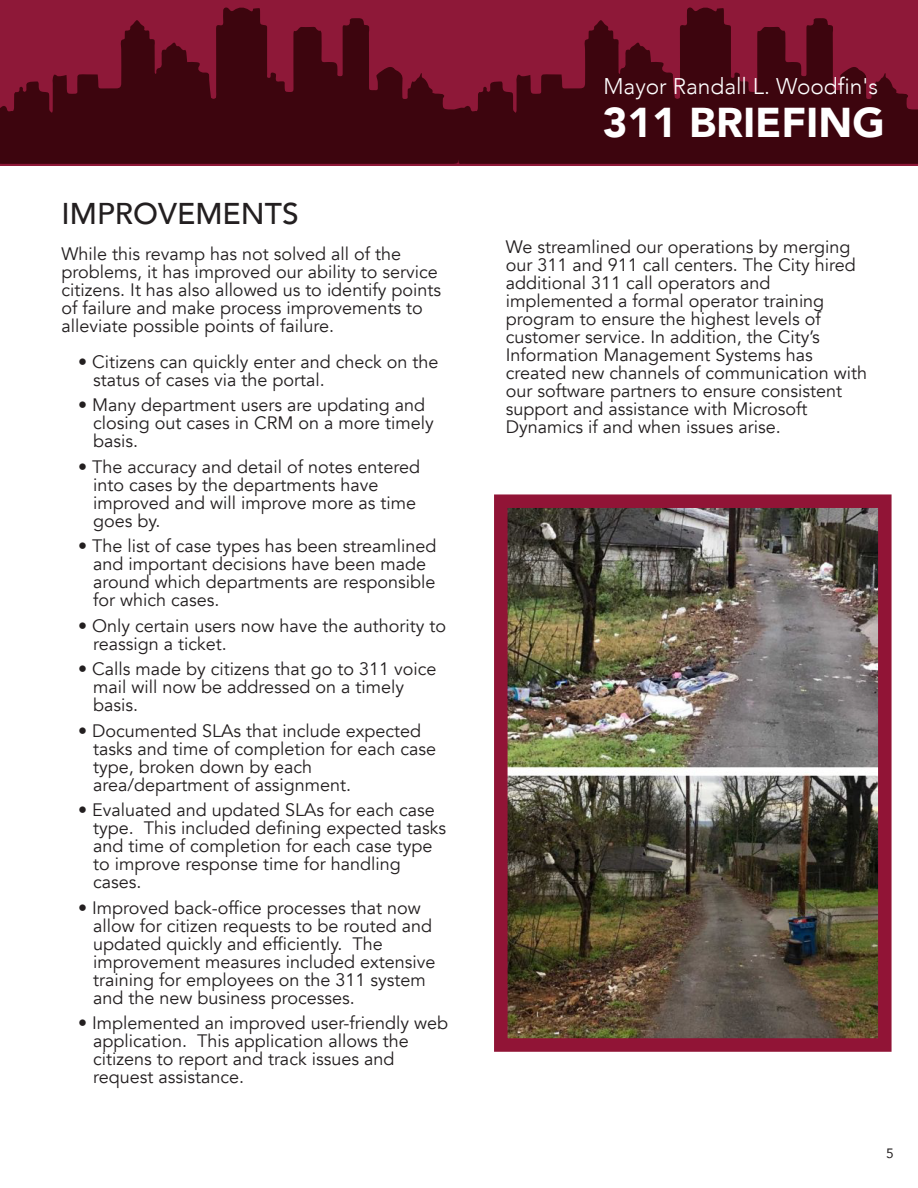
<style>
.page{position:relative;width:918px;height:1188px;background:#fff}
.page>*{position:absolute;margin:0;border:0;box-sizing:border-box;transform-origin:0 0}
.t1{font:900 41.55px "Avenir";color:#fff}
.t2{font:500 30px "Avenir";color:#231f20}
.t3{font:300 22.65px "Avenir";color:#fff}
.t4{font:19.8px "Baskerville";color:#fff}
.t5{font:18px/18px "Avenir";color:#231f20}
.t6{font:13.5px "Avenir";color:#231f20}
</style>
<div class="page">
<div style="left:0;top:0;width:918px;height:165px;background:#8e1838"></div>
<svg style="left:0;top:8px;width:918px;height:156px;fill:#3d050e"></svg>
<img style="left:509px;top:509px;width:368px;height:528px">
<div style="left:494px;top:494px;width:398px;height:558px;border:14px solid #911436"></div>
<h2 class="t2" style="left:62px;top:187px;width:239px">IMPROVEMENTS</h2>
<p class="t5" style="left:62px;top:245px;width:381px">While this revamp has not solved all of the problems, it has improved our ability to service citizens. It has also allowed us to identify points of failure and make process improvements to alleviate possible points of failure.</p>
<p class="t5" style="left:93px;top:353px;width:347px;text-indent:-15px">• Citizens can quickly enter and check on the status of cases via the portal.</p>
<p class="t5" style="left:93px;top:396px;width:342px;text-indent:-15px">• Many department users are updating and closing out cases in CRM on a more timely basis.</p>
<p class="t5" style="left:93px;top:458px;width:329px;text-indent:-15px">• The accuracy and detail of notes entered into cases by the departments have improved and will improve more as time goes by.</p>
<p class="t5" style="left:93px;top:537px;width:345px;text-indent:-15px">• The list of case types has been streamlined and important decisions have been made around which departments are responsible for which cases.</p>
<p class="t5" style="left:93px;top:617px;width:354px;text-indent:-15px">• Only certain users now have the authority to reassign a ticket.</p>
<p class="t5" style="left:93px;top:660px;width:345px;text-indent:-15px">• Calls made by citizens that go to 311 voice mail will now be addressed on a timely basis.</p>
<p class="t5" style="left:93px;top:722px;width:345px;text-indent:-15px">• Documented SLAs that include expected tasks and time of completion for each case type, broken down by each area/department of assignment.</p>
<p class="t5" style="left:93px;top:801px;width:355px;text-indent:-15px">• Evaluated and updated SLAs for each case type. This included defining expected tasks and time of completion for each case type to improve response time for handling cases.</p>
<p class="t5" style="left:93px;top:899px;width:344px;text-indent:-15px">• Improved back-office processes that now allow for citizen requests to be routed and updated quickly and efficiently. The improvement measures included extensive training for employees on the 311 system and the new business processes.</p>
<p class="t5" style="left:93px;top:1014px;width:357px;text-indent:-15px">• Implemented an improved user-friendly web application. This application allows the citizens to report and track issues and request assistance.</p>
<p class="t3" style="left:603px;top:73px;width:276px">Mayor Randall L. Woodfin's</p>
<h1 class="t1" style="left:603px;top:87px;width:283px">311 BRIEFING</h1>
<p class="t4" style="left:608px;top:92px;width:308px">City of Birmingham | 311 BREIFING</p>
<p class="t5" style="left:506px;top:238px;width:363px">We streamlined our operations by merging our 311 and 911 call centers. The City hired additional 311 call operators and implemented a formal operator training program to ensure the highest levels of customer service. In addition, the City’s Information Management Systems has created new channels of communication with our software partners to ensure consistent support and assistance with Microsoft Dynamics if and when issues arise.</p>
<p class="t6" style="left:886px;top:1143px;width:9px">5</p>
</div>
